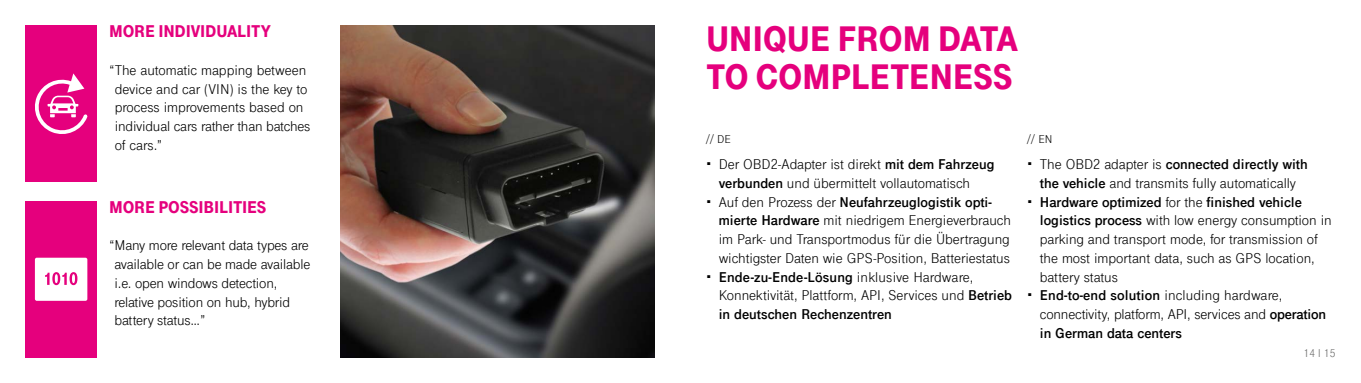
<style>
.page{position:relative;width:1361px;height:383px;background:#fff}
.page>*{position:absolute;margin:0;border:0;box-sizing:border-box;transform-origin:0 0}
.t1{font:900 37.5px/37.5px "Tele Grotesk Next";letter-spacing:-.01em;color:#e5007d}
.t2{font:900 18px "Tele Grotesk Next";letter-spacing:-.01em;color:#e5007d}
.t3{font:15px/18.8px "Tele Grotesk Next";letter-spacing:-.01em;color:#000}
.t4{font:12px "Tele Grotesk Next";color:#000}
.t5{font:12px "Tele Grotesk Next";color:#6a6a69}
.s1{font-weight:700}
</style>
<div class="page">
<img style="left:340px;top:26px;width:315px;height:331px">
<div style="left:26px;top:26px;width:71px;height:156px;background:#e5007d"></div>
<div style="left:26px;top:201px;width:71px;height:156px;background:#e5007d"></div>
<svg style="left:35px;top:73px;width:53px;height:61px"></svg>
<svg style="left:35px;top:257px;width:52px;height:44px;background:#fce4f1"></svg>
<p class="t2" style="left:109px;top:21px;width:163px">MORE INDIVIDUALITY</p>
<p class="t3" style="left:115px;top:61px;width:197px;text-indent:-6px">“The automatic mapping between device and car (VIN) is the key to process improvements based on individual cars rather than batches of cars.”</p>
<p class="t2" style="left:109px;top:197px;width:159px">MORE POSSIBILITIES</p>
<p class="t3" style="left:114px;top:236px;width:197px;text-indent:-5px">“Many more relevant data types are available or can be made available i.e. open windows detection, relative position on hub, hybrid battery status…”</p>
<h1 class="t1" style="left:706px;top:20px;width:313px">UNIQUE FROM DATA<br>TO COMPLETENESS</h1>
<p class="t4" style="left:706px;top:132px;width:26px">// DE</p>
<p class="t4" style="left:1027px;top:132px;width:27px">// EN</p>
<p class="t3" style="left:719px;top:155px;width:295px">Der OBD2-Adapter ist direkt <span class="s1">mit dem Fahrzeug verbunden</span> und übermittelt vollautomatisch<br>Auf den Prozess der <span class="s1">Neufahrzeuglogistik opti&shy;mierte Hardware</span> mit niedrigem Energieverbrauch im Park- und Transportmodus für die Übertragung wichtigster Daten wie GPS-Position, Batteriestatus <span class="s1">Ende-zu-Ende-Lösung</span> inklusive Hardware, Konnektivität, Plattform, API, Services und <span class="s1">Betrieb in deutschen Rechenzentren</span></p>
<p class="t3" style="left:1040px;top:155px;width:293px">The OBD2 adapter is <span class="s1">connected directly with<br>the vehicle</span> and transmits fully automatically <span class="s1">Hardware optimized</span> for the <span class="s1">finished vehicle logistics process</span> with low energy consumption in parking and transport mode, for transmission of the most important data, such as GPS location, battery status<br><span class="s1">End-to-end solution</span> including hardware, connectivity, platform, API, services and <span class="s1">operation in German data centers</span></p>
<p class="t5" style="left:1303px;top:346px;width:33px">14 l 15</p>
</div>
